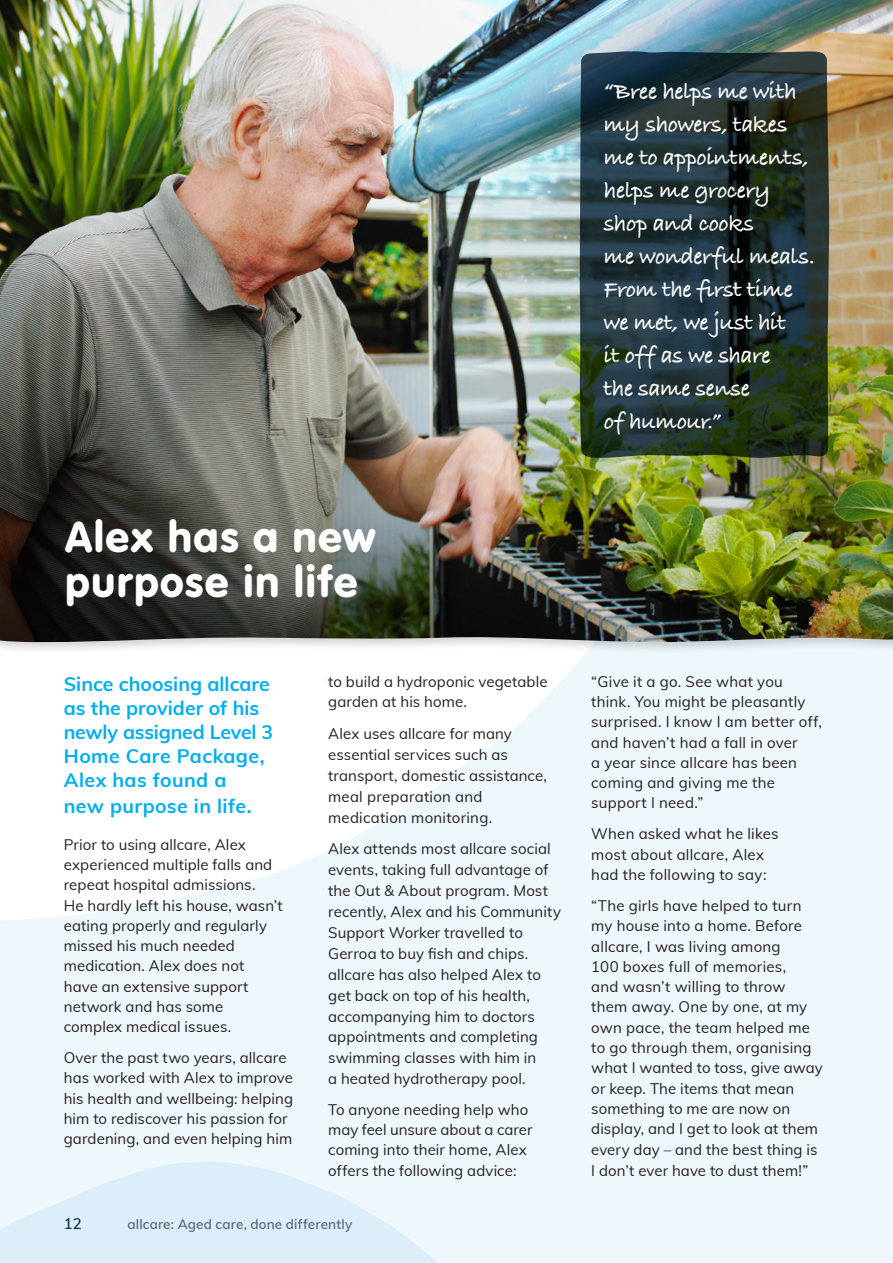
<style>
.page{position:relative;width:893px;height:1263px;background:#edf7fc}
.page>*{position:absolute;margin:0;border:0;box-sizing:border-box;transform-origin:0 0}
.ADV_Heading_2_grey{font:45px/45px "VAG Rundschrift D";letter-spacing:.02em;color:#fff}
.ADV_Pull_text_handwr{font:700 24px/33px "Bradley Hand ITCTT";letter-spacing:-.015em;color:#fff}
.ADV_Intro_para{font:700 19.5px/24.3px "Muli";color:#00aeef}
.ADV_Body_text{font:15px/20.2px "Muli";letter-spacing:.01em;color:#231f20}
.t1{font:600 15px "Muli";color:#1a374b}
.t2{font:600 13.5px "Muli";letter-spacing:.01em;color:#596d7e}
</style>
<div class="page">
<svg style="left:0;top:654px;width:584px;height:266px;fill:#fff"></svg>
<img style="left:0;top:0;width:893px;height:642px">
<svg style="left:580px;top:50px;width:249px;height:409px;background:#223433"></svg>
<svg style="left:0;top:1162px;width:437px;height:101px;fill:#dceef9"></svg>
<p class="ADV_Pull_text_handwr" style="left:604px;top:73px;width:213px">“Bree helps me with my showers, takes me to appointments, helps me grocery shop and cooks<br>me wonderful meals.<br>From the first time we met, we just hit<br>it off as we share<br>the same sense<br>of humour.”</p>
<p class="ADV_Heading_2_grey" style="left:65px;top:514px;width:312px">Alex has a new purpose in life</p>
<p class="ADV_Intro_para" style="left:64px;top:671px;width:211px">Since choosing allcare as the provider of his newly assigned Level 3<br>Home Care Package,<br>Alex has found a<br>new purpose in life.</p>
<p class="ADV_Body_text" style="left:64px;top:834px;width:221px">Prior to using allcare, Alex experienced multiple falls and repeat hospital admissions.<br>He hardly left his house, wasn’t eating properly and regularly missed his much needed medication. Alex does not<br>have an extensive support network and has some complex medical issues.</p>
<p class="ADV_Body_text" style="left:64px;top:1047px;width:231px">Over the past two years, allcare has worked with Alex to improve his health and wellbeing: helping him to rediscover his passion for gardening, and even helping him</p>
<p class="ADV_Body_text" style="left:328px;top:670px;width:221px;line-height:20.9px">to build a hydroponic vegetable garden at his home.</p>
<p class="ADV_Body_text" style="left:328px;top:722px;width:220px;line-height:20.9px">Alex uses allcare for many essential services such as transport, domestic assistance, meal preparation and medication monitoring.</p>
<p class="ADV_Body_text" style="left:328px;top:838px;width:234px;line-height:20.9px">Alex attends most allcare social events, taking full advantage of the Out &amp; About program. Most recently, Alex and his Community<br>Support Worker travelled to<br>Gerroa to buy fish and chips. allcare has also helped Alex to get back on top of his health, accompanying him to doctors appointments and completing swimming classes with him in<br>a heated hydrotherapy pool.</p>
<p class="ADV_Body_text" style="left:328px;top:1099px;width:206px">To anyone needing help who may feel unsure about a carer coming into their home, Alex offers the following advice:</p>
<p class="t1" style="left:64px;top:1212px;width:19px">12</p>
<p class="t2" style="left:128px;top:1214px;width:226px">allcare: Aged care, done differently</p>
<p class="ADV_Body_text" style="left:591px;top:670px;width:232px">“Give it a go. See what you think. You might be pleasantly surprised. I know I am better off, and haven’t had a fall in over<br>a year since allcare has been coming and giving me the support I need.”</p>
<p class="ADV_Body_text" style="left:591px;top:823px;width:189px">When asked what he likes most about allcare, Alex had the following to say:</p>
<p class="ADV_Body_text" style="left:591px;top:894px;width:233px">“The girls have helped to turn my house into a home. Before allcare, I was living among<br>100 boxes full of memories,<br>and wasn’t willing to throw them away. One by one, at my own pace, the team helped me to go through them, organising what I wanted to toss, give away or keep. The items that mean something to me are now on display, and I get to look at them every day – and the best thing is<br>I don’t ever have to dust them!”</p>
</div>
